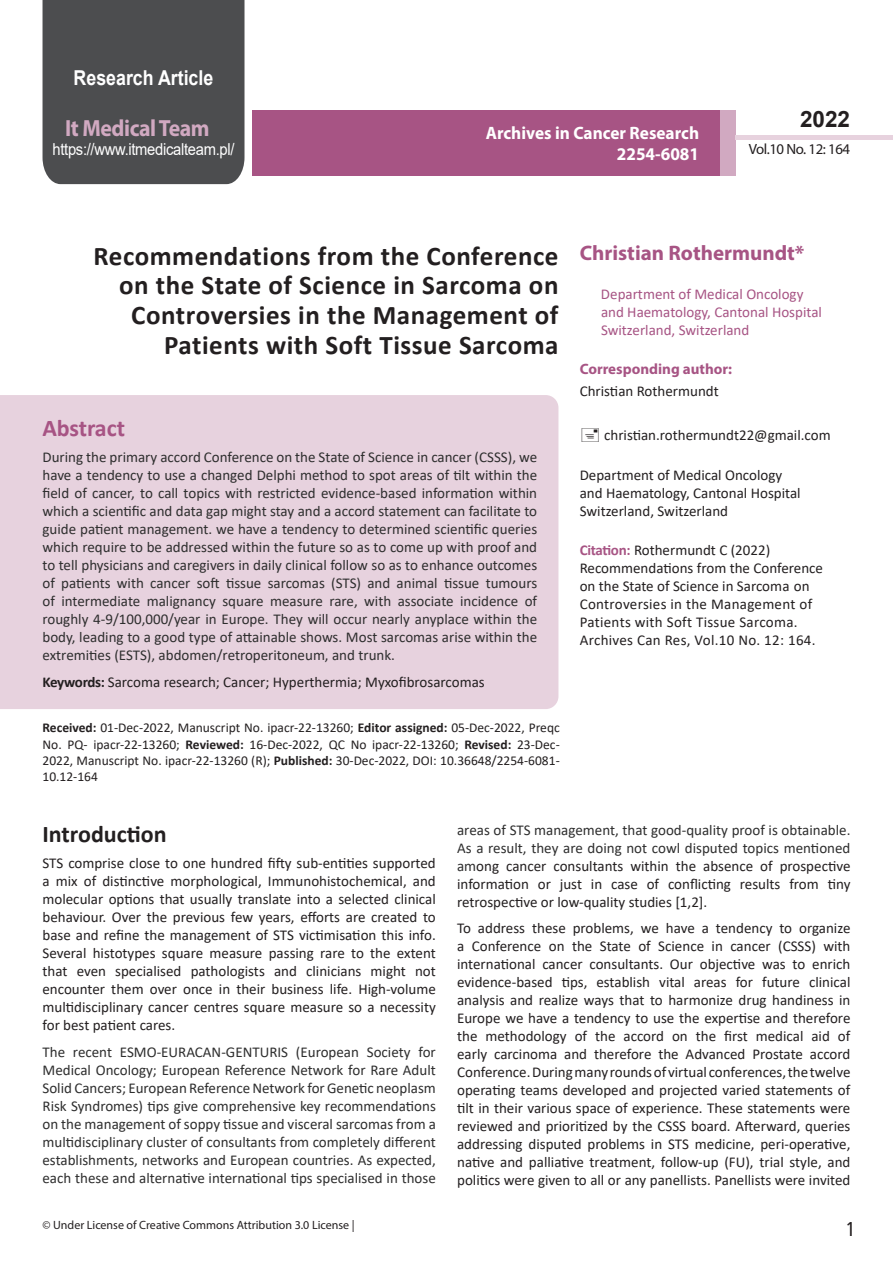
<style>
.page{position:relative;width:893px;height:1263px;background:#fff}
.page>*{position:absolute;margin:0;border:0;box-sizing:border-box;transform-origin:0 0}
.t1{font:700 27px/29.7px "Calibri";letter-spacing:.02em;color:#231f20;text-align:right}
.t2{font:25.5px "Tunga";color:#231f20}
.side-heading{font:700 24px "Calibri";color:#231f20}
.t3{font:700 24px "Calibri";letter-spacing:-.005em;color:#a75484}
.t4{font:700 23.4px "Myriad Pro";letter-spacing:-.02em;color:#d1a9c1;scale:.93 1}
.t5{font:700 22.5px "Arial";color:#231f20}
.endnote_text{font:700 21px "Myriad Pro";color:#a75484}
.t6{font:700 20.55px "Arial";color:#fff;scale:.87 1}
.t7{font:700 18px/21.6px "Myriad Pro";color:#fff;text-align:right;scale:.96 1}
.t8{font:16.5px "Arial";letter-spacing:-.02em;color:#fff;scale:.89 1}
.body_text{font:15px/18px "Calibri";color:#231f20;text-align:justify}
.body_text-2{font:15px/18px "Calibri";color:#2e2e2e;text-align:justify}
.endnote_text-2{font:15px/18px "Calibri";color:#231f20}
.endnote_text-3{font:15px/18px "Calibri";color:#a75484}
.endnote_text-4{font:700 15px "Myriad Pro";color:#a75484}
.t9{font:14.85px "Myriad Pro";letter-spacing:-.03em;color:#231f20}
.No_Spacing{font:13.5px/16.2px "Calibri";color:#231f20;text-align:justify}
.t10{font:12px "Myriad Pro";color:#231f20}
.s1{font-weight:700;color:#a75484}
.s2{font-weight:700}
.s3{color:#2e2e2e}
</style>
<div class="page">
<div style="left:252px;top:110px;width:469px;height:66px;background:#a75484"></div>
<div style="left:720px;top:110px;width:16px;height:66px;background:#d1a9c1"></div>
<div style="left:736px;top:135px;width:157px;height:5px;background:#e7d2de"></div>
<div style="left:43px;top:0;width:201px;height:184px;background:#4c4d4f"></div>
<div style="left:0;top:395px;width:558px;height:314px;background:#e7d2de"></div>
<p class="t6" style="left:74px;top:64px;width:162px">Research Article</p>
<h3 class="t4" style="left:65px;top:113px;width:157px">It Medical Team</h3>
<p class="t8" style="left:52px;top:138px;width:206px">https://www.itmedicalteam.pl/</p>
<p class="t7" style="left:486px;top:121px;width:224px">Archives in Cancer Research<br>2254-6081</p>
<h3 class="t5" style="left:800px;top:104px;width:52px">2022</h3>
<p class="t9" style="left:749px;top:140px;width:103px">Vol.10 No. 12: 164</p>
<p class="t1" style="left:94px;top:241px;width:466px">Recommendations from the Conference on the State of Science in Sarcoma on Controversies in the Management of Patients with Soft Tissue Sarcoma</p>
<p class="endnote_text" style="left:580px;top:239px;width:226px">Christian Rothermundt*</p>
<p class="endnote_text-3" style="left:601px;top:285px;width:222px">Department of Medical Oncology and Haematology, Cantonal Hospital<br>Switzerland, Switzerland</p>
<p class="endnote_text-4" style="left:580px;top:359px;width:154px">Corresponding author:</p>
<p class="endnote_text-2" style="left:580px;top:381px;width:141px">Christian Rothermundt</p>
<p class="endnote_text-2" style="left:604px;top:426px;width:228px">christian.rothermundt22@gmail.com</p>
<p class="endnote_text-2" style="left:580px;top:465px;width:222px">Department of Medical Oncology and Haematology, Cantonal Hospital<br>Switzerland, Switzerland</p>
<p class="endnote_text-2" style="left:580px;top:540px;width:245px"><span class="s1">Citation:</span> Rothermundt C (2022)<br>Recommendations from the Conference on the State of Science in Sarcoma on Controversies in the Management of Patients with Soft Tissue Sarcoma.<br>Archives Can Res, Vol.10 No. 12: 164.</p>
<p class="t3" style="left:43px;top:411px;width:84px">Abstract</p>
<p class="body_text-2" style="left:43px;top:448px;width:496px">During the primary accord Conference on the State of Science in cancer (CSSS), we have a tendency to use a changed Delphi method to spot areas of tilt within the field of cancer, to call topics with restricted evidence-based information within which a scientific and data gap might stay and a accord statement can facilitate to guide patient management. we have a tendency to determined scientific queries which require to be addressed within the future so as to come up with proof and to tell physicians and caregivers in daily clinical follow so as to enhance outcomes of patients with cancer soft tissue sarcomas (STS) and animal tissue tumours of intermediate malignancy square measure rare, with associate incidence of roughly 4-9/100,000/year in Europe. They will occur nearly anyplace within the body, leading to a good type of attainable shows. Most sarcomas arise within the extremities (ESTS), abdomen/retroperitoneum, and trunk.</p>
<p class="body_text" style="left:43px;top:672px;width:444px"><span class="s2">Keywords:</span> Sarcoma research; Cancer; Hyperthermia; Myxofibrosarcomas</p>
<p class="No_Spacing" style="left:43px;top:719px;width:519px"><span class="s2">Received:</span> 01-Dec-2022, Manuscript No. ipacr-22-13260; <span class="s2">Editor assigned:</span> 05-Dec-2022, Preqc No. PQ- ipacr-22-13260; <span class="s2">Reviewed:</span> 16-Dec-2022, QC No ipacr-22-13260; <span class="s2">Revised:</span> 23-Dec-2022, Manuscript No. ipacr-22-13260 (R); <span class="s2">Published:</span> 30-Dec-2022, DOI: 10.36648/2254-6081- 10.12-164</p>
<p class="side-heading" style="left:43px;top:817px;width:126px">Introduction</p>
<p class="body_text" style="left:43px;top:854px;width:395px">STS comprise close to one hundred fifty sub-entities supported a mix of distinctive morphological, Immunohistochemical, and molecular options that usually translate into a selected clinical behaviour. Over the previous few years, efforts are created to base and refine the management of STS victimisation this info.<br>Several histotypes square measure passing rare to the extent that even specialised pathologists and clinicians might not encounter them over once in their business life. High-volume multidisciplinary cancer centres square measure so a necessity for best patient cares.</p>
<p class="body_text-2" style="left:43px;top:1042px;width:395px">The recent ESMO-EURACAN-GENTURIS (European Society for Medical Oncology; European Reference Network for Rare Adult Solid Cancers; European Reference Network for Genetic neoplasm Risk Syndromes) tips give comprehensive key recommendations on the management of soppy tissue and visceral sarcomas from a multidisciplinary cluster of consultants from completely different establishments, networks and European countries. As expected, each these and alternative international tips specialised in those</p>
<p class="t10" style="left:43px;top:1218px;width:314px">© Under License of Creative Commons Attribution 3.0 License |</p>
<p class="body_text" style="left:457px;top:820px;width:395px"><span class="s3">areas of STS management, that good-quality proof is obtainable.<br>As a result, they are doing not cowl disputed topics mentioned am</span>ong cancer consultants within the absence of prospective information or just in case of conflicting results from tiny retrospective or low-quality studies [1,2].</p>
<p class="body_text" style="left:457px;top:919px;width:395px">To address these problems, we have a tendency to organize a Conference on the State of Science in cancer (CSSS) with international cancer consultants. Our objective was to enrich evidence-based tips, establish vital areas for future clinical analysis and realize ways that to harmonize drug handiness in Europe we have a tendency to use the expertise and therefore the methodology of the accord on the first medical aid of early carcinoma and therefore the Advanced Prostate accord Conference. During many rounds of virtual conferences, the twelve operating teams developed and projected varied statements of tilt in their various space of experience. These statements were reviewed and prioritized by the CSSS board. Afterward, queries addressing disputed problems in STS medicine, peri-operative, native and palliative treatment, follow-up (FU), trial style, and politics were given to all or any panellists. Panellists were invited</p>
<h2 class="t2" style="left:847px;top:1212px;width:9px">1</h2>
</div>
